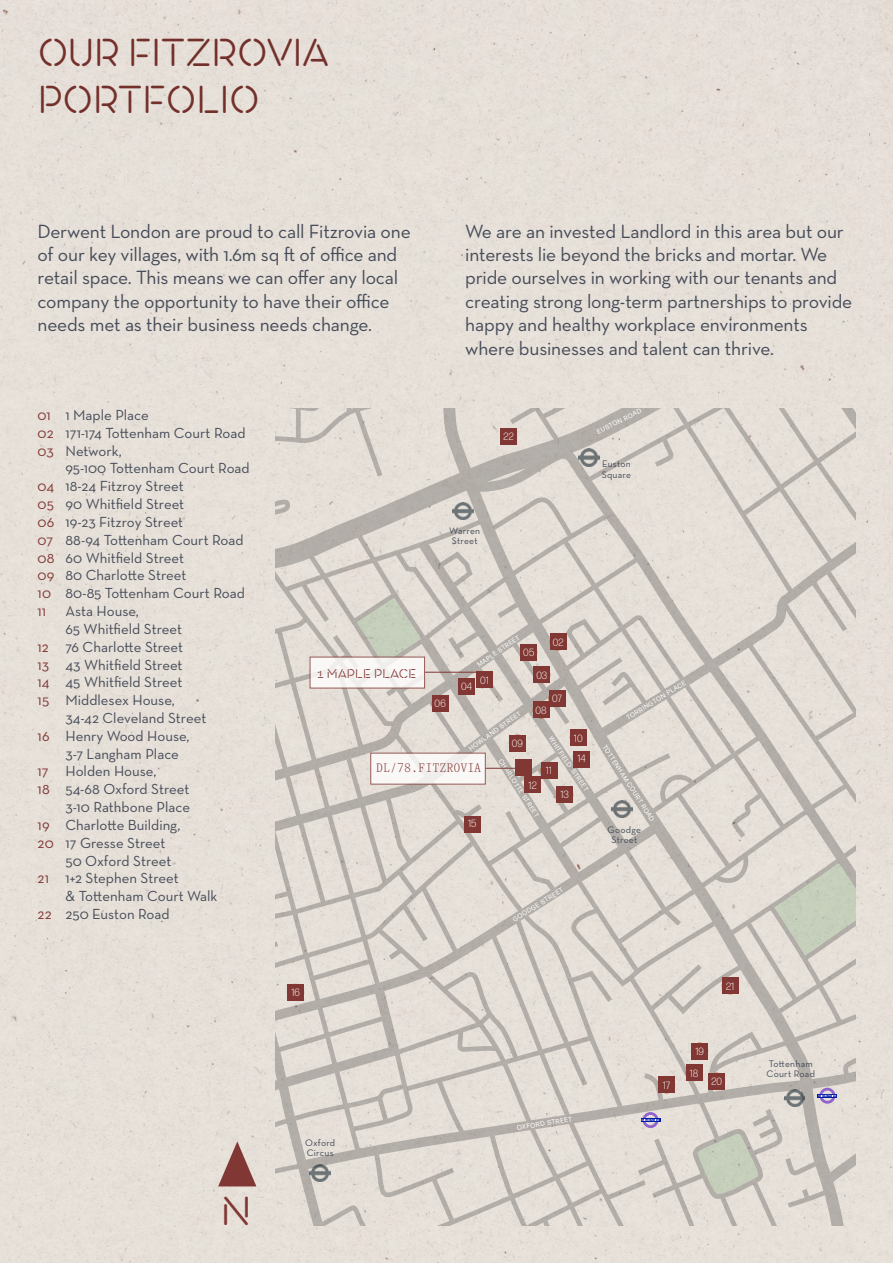
<style>
.page{position:relative;width:893px;height:1263px;background:#e6e0d9}
.page>*{position:absolute;margin:0;border:0;box-sizing:border-box;transform-origin:0 0}
.t1{font:300 40.5px "Maple";color:#813733}
.t2{font:300 39px/46.8px "Maple";color:#813733}
.t3{font:19.5px/23.4px "Neutraface Text";letter-spacing:-.01em;color:#454b57}
.t4{font:14.85px/17.9px "Neutraface Text";color:#454b57}
.t5{font:14.85px/17.9px "Neutraface Text";letter-spacing:.015em;color:#813733}
.t6{font:300 12.75px "Maple";letter-spacing:.02em;color:#813733}
.t7{font:300 12.6px "Art Company Mono";color:#813733}
.t8{font:300 10.5px "Forma DJR Deck";letter-spacing:.005em;color:#f4f3ef}
.t9{font:9.6px/10.2px "Neutraface Text";letter-spacing:.025em;color:#454b57}
.t10{font:6.6px "Forma DJR Deck";color:#fff}
.s1{font-size:6.75px}
</style>
<div class="page">
<svg style="left:276px;top:408px;width:579px;height:818px;background:#d9d3cc"></svg>
<div style="left:464px;top:815px;width:17px;height:17px;background:#813733"></div>
<div style="left:520px;top:644px;width:17px;height:17px;background:#813733"></div>
<div style="left:550px;top:633px;width:17px;height:17px;background:#813733"></div>
<div style="left:533px;top:666px;width:17px;height:17px;background:#813733"></div>
<div style="left:458px;top:678px;width:17px;height:17px;background:#813733"></div>
<div style="left:476px;top:671px;width:17px;height:17px;background:#813733"></div>
<div style="left:548px;top:690px;width:17px;height:17px;background:#813733"></div>
<div style="left:533px;top:701px;width:17px;height:17px;background:#813733"></div>
<div style="left:509px;top:734px;width:17px;height:17px;background:#813733"></div>
<div style="left:570px;top:729px;width:17px;height:17px;background:#813733"></div>
<div style="left:540px;top:762px;width:17px;height:17px;background:#813733"></div>
<div style="left:524px;top:776px;width:17px;height:17px;background:#813733"></div>
<div style="left:658px;top:1076px;width:17px;height:17px;background:#813733"></div>
<div style="left:686px;top:1064px;width:17px;height:17px;background:#813733"></div>
<div style="left:691px;top:1042px;width:17px;height:17px;background:#813733"></div>
<div style="left:708px;top:1073px;width:17px;height:17px;background:#813733"></div>
<div style="left:722px;top:977px;width:17px;height:17px;background:#813733"></div>
<div style="left:500px;top:428px;width:17px;height:17px;background:#813733"></div>
<div style="left:287px;top:984px;width:17px;height:17px;background:#813733"></div>
<div style="left:556px;top:786px;width:17px;height:17px;background:#813733"></div>
<div style="left:432px;top:695px;width:17px;height:17px;background:#813733"></div>
<div style="left:515px;top:759px;width:17px;height:17px;background:#813733"></div>
<div style="left:370px;top:753px;width:116px;height:31px;background:#f9f8f7"></div>
<hr style="left:486px;top:768px;width:34px;height:1px;background:#813733">
<div style="left:573px;top:751px;width:17px;height:17px;background:#813733"></div>
<img style="left:579px;top:449px;width:20px;height:17px">
<img style="left:452px;top:503px;width:21px;height:17px">
<img style="left:309px;top:1164px;width:21px;height:17px">
<img style="left:784px;top:1090px;width:21px;height:17px">
<img style="left:611px;top:800px;width:21px;height:17px">
<div style="left:310px;top:657px;width:115px;height:31px;background:#f9f8f7"></div>
<hr style="left:425px;top:672px;width:51px;height:1px;background:#813733">
<svg style="left:218px;top:1141px;width:38px;height:45px;background:#b38c86"></svg>
<h2 class="t2" style="left:38px;top:30px;width:293px">OUR FITZROVIA<br>PORTFOLIO</h2>
<h3 class="t3" style="left:38px;top:219px;width:375px">Derwent London are proud to call Fitzrovia one of our key villages, with 1.6m sq ft of office and retail space. This means we can offer any local company the opportunity to have their office needs met as their business needs change.</h3>
<p class="t3" style="left:465px;top:219px;width:389px">We are an invested Landlord in this area but our interests lie beyond the bricks and mortar. We pride ourselves in working with our tenants and creating strong long-term partnerships to provide happy and healthy workplace environments where businesses and talent can thrive.</p>
<p class="t5" style="left:38px;top:406px;width:18px">01<br>02<br>03</p>
<p class="t5" style="left:38px;top:477px;width:19px">04<br>05<br>06<br>07<br>08<br>09<br>10<br>11</p>
<p class="t5" style="left:38px;top:637px;width:14px;text-align:justify">12<br>13<br>14<br>15</p>
<p class="t5" style="left:38px;top:727px;width:14px">16</p>
<p class="t5" style="left:38px;top:762px;width:14px">17<br>18</p>
<p class="t5" style="left:38px;top:816px;width:18px">19<br>20</p>
<p class="t5" style="left:38px;top:869px;width:13px">21</p>
<p class="t5" style="left:38px;top:905px;width:16px">22</p>
<p class="t4" style="left:66px;top:406px;width:186px">1 Maple Place<br>171-174 Tottenham Court Road<br>Network,<br>95-100 Tottenham Court Road<br>18-24 Fitzroy Street<br>90 Whitfield Street<br>19-23 Fitzroy Street<br>88-94 Tottenham Court Road<br>60 Whitfield Street<br>80 Charlotte Street<br>80-85 Tottenham Court Road<br>Asta House,<br>65 Whitfield Street<br>76 Charlotte Street<br>43 Whitfield Street<br>45 Whitfield Street<br>Middlesex House,<br>34-42 Cleveland Street<br>Henry Wood House,<br>3-7 Langham Place<br>Holden House,<br>54-68 Oxford Street<br>3-10 Rathbone Place<br>Charlotte Building,<br>17 Gresse Street<br>50 Oxford Street<br>1+2 Stephen Street<br>&amp; Tottenham Court Walk<br>250 Euston Road</p>
<h1 class="t1" style="left:221px;top:1187px;width:25px">N</h1>
<p class="t8" style="left:504px;top:431px;width:12px">22</p>
<p class="t9" style="left:449px;top:525px;width:33px">Warren<br>Street</p>
<p class="t10" style="left:596px;top:428px;width:50px;rotate:-26deg">euston road</p>
<p class="t9" style="left:602px;top:459px;width:31px">Euston<br>Square</p>
<p class="t6" style="left:317px;top:666px;width:101px">1 MAPLE PLACE</p>
<p class="t10" style="left:476px;top:662px;width:51px;rotate:-35deg">maple street</p>
<p class="t8" style="left:523px;top:647px;width:12px">05</p>
<p class="t8" style="left:553px;top:636px;width:12px">02</p>
<p class="t8" style="left:461px;top:680px;width:12px">04</p>
<p class="t8" style="left:480px;top:674px;width:10px">01</p>
<p class="t8" style="left:536px;top:669px;width:13px">03</p>
<p class="t8" style="left:552px;top:693px;width:11px">07</p>
<p class="t8" style="left:435px;top:697px;width:13px">06</p>
<p class="t8" style="left:536px;top:704px;width:13px">08</p>
<p class="t10" style="left:467px;top:746px;width:64px;rotate:-36deg">howland street</p>
<p class="t8" style="left:574px;top:732px;width:10px">10</p>
<p class="t10" style="left:554px;top:735px;width:66px;rotate:56deg">whitfield street</p>
<p class="t8" style="left:512px;top:737px;width:13px">09</p>
<p class="t8" style="left:578px;top:752px;width:10px">14</p>
<p class="t10" style="left:504px;top:757px;width:69px;rotate:57deg">charlotte street</p>
<p class="t7" style="left:376px;top:760px;width:107px">DL/78.FITZROVIA</p>
<p class="t8" style="left:546px;top:764px;width:8px">11</p>
<p class="t8" style="left:529px;top:779px;width:10px">12</p>
<p class="t8" style="left:560px;top:788px;width:10px">13</p>
<p class="t8" style="left:468px;top:817px;width:10px">15</p>
<p class="t10" style="left:625px;top:715px;width:70px;rotate:-32deg">torrington place</p>
<p class="t10" style="left:608px;top:743px;width:90px;rotate:57deg">tottenham court road</p>
<p class="t9" style="left:608px;top:824px;width:35px;text-align:center">Goodge<br>Street</p>
<p class="t10" style="left:511px;top:916px;width:59px;rotate:-32deg">goodge <span class="s1">street</span></p>
<p class="t8" style="left:291px;top:986px;width:10px">16</p>
<p class="t9" style="left:305px;top:1138px;width:32px">Oxford<br>Circus</p>
<p class="t10" style="left:516px;top:1124px;width:57px;rotate:-9deg">oxford street</p>
<p class="t8" style="left:726px;top:980px;width:10px">21</p>
<p class="t8" style="left:663px;top:1079px;width:9px">17</p>
<p class="t8" style="left:695px;top:1045px;width:10px">19</p>
<p class="t8" style="left:690px;top:1067px;width:10px">18</p>
<p class="t8" style="left:711px;top:1075px;width:12px">20</p>
<p class="t9" style="left:766px;top:1058px;width:50px">Tottenham<br>Court Road</p>
</div>
